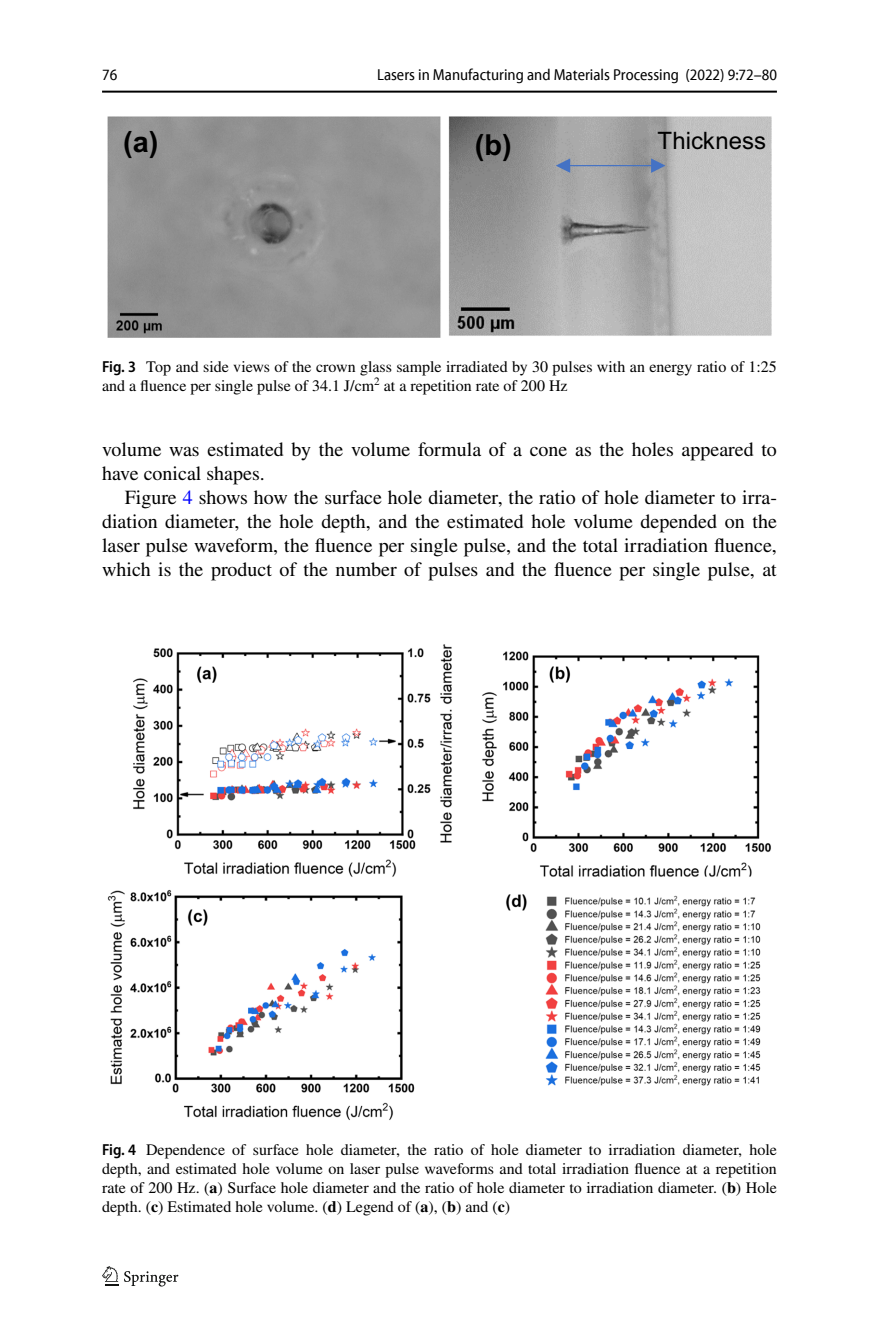
<style>
.page{position:relative;width:879px;height:1333px;background:#fff}
.page>*{position:absolute;margin:0;border:0;box-sizing:border-box;transform-origin:0 0}
.t1{font:700 29px "Arial";color:#000}
.t2{font:24px "Arial";color:#000}
.t3{font:20px/24px "STIX";color:#000}
.t4{font:16px/19px "STIX";color:#000}
.t5{font:16px "Myriad Pro Unic Semi Condensed 2";color:#000}
.s1{font-family:"Myriad Pro";font-weight:600;font-stretch:semi-condensed}
.s2{color:#00f}
.s3{font-weight:700}
</style>
<div class="page">
<hr style="left:102px;top:91px;width:675px;height:2px;background:#000">
<img style="left:108px;top:116px;width:663px;height:221px">
<hr style="left:568px;top:165px;width:85px;height:1px;background:#4472c4">
<svg style="left:651px;top:158px;width:14px;height:15px"></svg>
<svg style="left:556px;top:158px;width:14px;height:15px"></svg>
<img style="left:108px;top:644px;width:663px;height:475px">
<svg style="left:124px;top:1271px;width:54px;height:15px"></svg>
<svg style="left:102px;top:1266px;width:16px;height:19px"></svg>
<p class="t5" style="left:102px;top:69px;width:17px">76</p>
<p class="t5" style="left:377px;top:69px;width:401px">Lasers in Manufacturing and Materials Processing (2022) 9:72–80</p>
<h1 class="t1" style="left:123px;top:121px;width:37px">(a)</h1>
<h1 class="t1" style="left:475px;top:124px;width:38px">(b)</h1>
<h2 class="t2" style="left:657px;top:124px;width:110px">Thickness</h2>
<p class="t4" style="left:102px;top:358px;width:676px"><span class="s1">Fig. 3</span> Top and side views of the crown glass sample irradiated by 30 pulses with an energy ratio of 1:25 and a fluence per single pulse of 34.1 J/cm<sup>2</sup> at a repetition rate of 200 Hz</p>
<p class="t3" style="left:102px;top:439px;width:676px">volume was estimated by the volume formula of a cone as the holes appeared to have conical shapes.</p>
<p class="t3" style="left:102px;top:487px;width:676px;text-align:justify;text-indent:23px">Figure <span class="s2">4</span> shows how the surface hole diameter, the ratio of hole diameter to irra&shy;diation diameter, the hole depth, and the estimated hole volume depended on the laser pulse waveform, the fluence per single pulse, and the total irradiation fluence, which is the product of the number of pulses and the fluence per single pulse, at</p>
<p class="t4" style="left:102px;top:1140px;width:676px;text-align:justify"><span class="s1">Fig. 4</span> Dependence of surface hole diameter, the ratio of hole diameter to irradiation diameter, hole depth, and estimated hole volume on laser pulse waveforms and total irradiation fluence at a repetition rate of 200 Hz. (<span class="s3">a</span>) Surface hole diameter and the ratio of hole diameter to irradiation diameter. (<span class="s3">b</span>) Hole depth. (<span class="s3">c</span>) Estimated hole volume. (<span class="s3">d</span>) Legend of (<span class="s3">a</span>), (<span class="s3">b</span>) and (<span class="s3">c</span>)</p>
</div>
